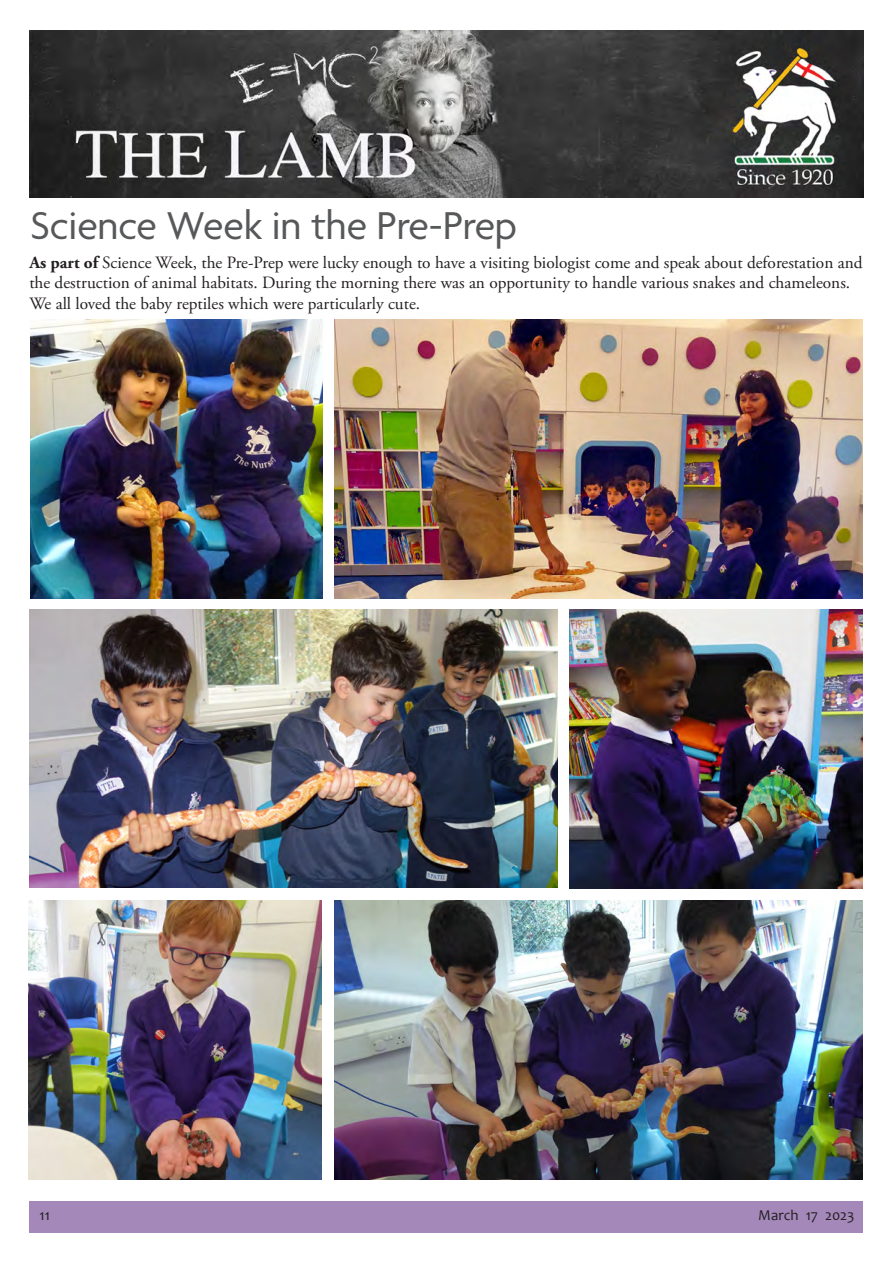
<style>
.page{position:relative;width:893px;height:1263px;background:#fff}
.page>*{position:absolute;margin:0;border:0;box-sizing:border-box;transform-origin:0 0}
.t1{font:42px "Agenda";letter-spacing:-.005em;color:#57585a}
.t2{font:17.25px/20.7px "Adobe Garamond Pro";color:#231f20}
.t3{font:15px "Candara";color:#231f20}
.s1{font-weight:700}
</style>
<div class="page">
<div style="left:30px;top:1201px;width:833px;height:32px;background:#a488ba"></div>
<img style="left:30px;top:31px;width:833px;height:167px">
<img style="left:29px;top:610px;width:528px;height:277px">
<img style="left:570px;top:610px;width:293px;height:278px">
<img style="left:335px;top:901px;width:528px;height:278px">
<img style="left:29px;top:901px;width:293px;height:278px">
<img style="left:335px;top:320px;width:527px;height:278px">
<img style="left:30px;top:320px;width:293px;height:278px">
<p class="t1" style="left:30px;top:203px;width:488px">Science Week in the Pre-Prep</p>
<p class="t2" style="left:29px;top:253px;width:835px"><span class="s1">As part of</span> Science Week, the Pre-Prep were lucky enough to have a visiting biologist come and speak about deforestation and the destruction of animal habitats. During the morning there was an opportunity to handle various snakes and chameleons.<br>We all loved the baby reptiles which were particularly cute.</p>
<p class="t3" style="left:39px;top:1205px;width:12px">11</p>
<p class="t3" style="left:758px;top:1205px;width:98px">March 17 2023</p>
</div>
